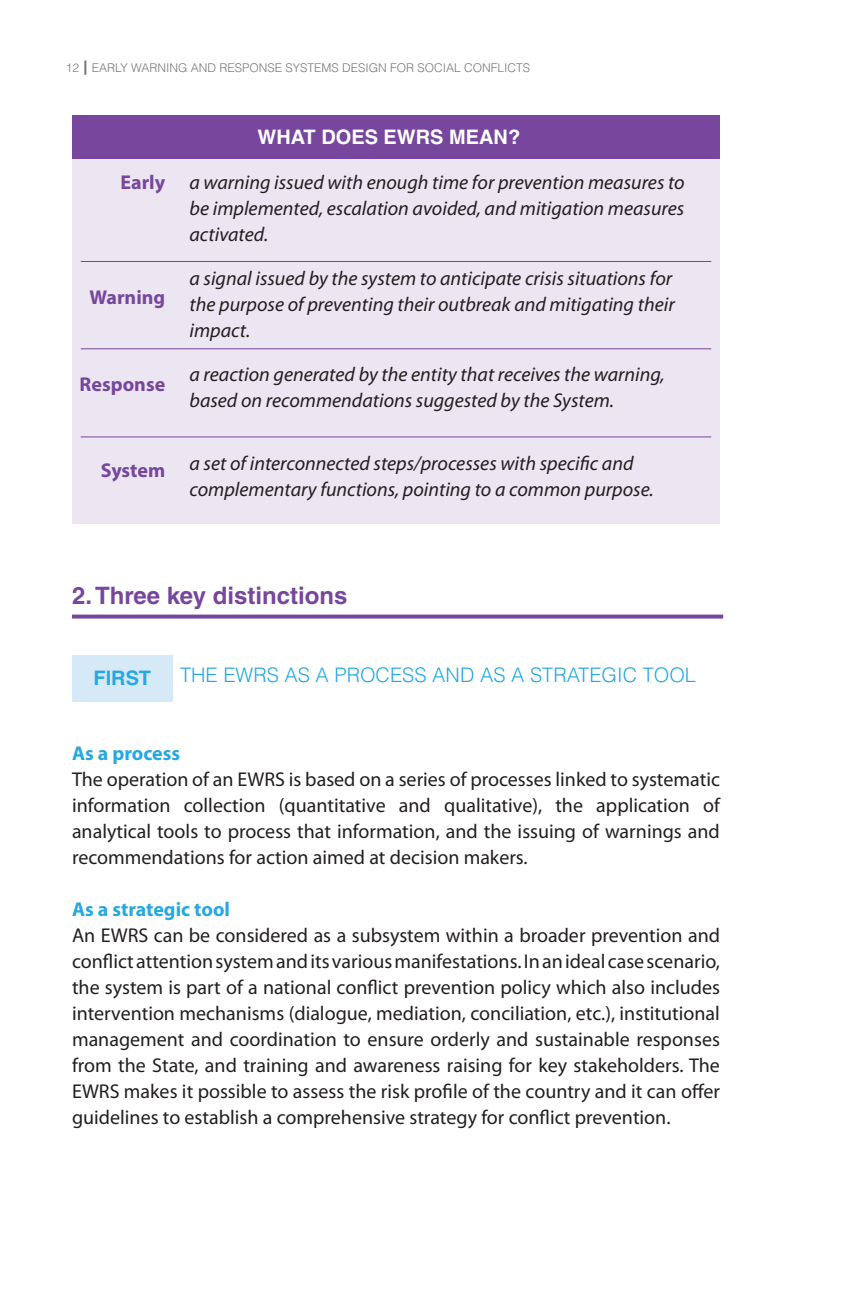
<style>
.page{position:relative;width:864px;height:1296px;background:#fff}
.page>*{position:absolute;margin:0;border:0;box-sizing:border-box;transform-origin:0 0}
.t1{font:700 24px "Helvetica LT Std";color:#76479c}
.t2{font:20px/26px "Myriad Pro";color:#231f20;text-align:justify}
.t3{font:italic 20px/26px "Myriad Pro";color:#231f20}
.t4{font:300 20px "Helvetica LT Std";color:#27a8e0}
.t5{font:700 20px "Myriad Pro";color:#27a8e0}
.t6{font:700 20px "Myriad Pro";color:#76479c}
.t7{font:700 20px "Helvetica LT Std";color:#fff}
.t8{font:700 20px "Helvetica LT Std";color:#27a8e0}
.t9{font:300 12px "Helvetica LT Std";color:#76787b}
</style>
<div class="page">
<svg style="left:84px;top:60px;width:2px;height:15px"></svg>
<div style="left:72px;top:115px;width:648px;height:409px;background:#ebe6f2"></div>
<div style="left:72px;top:115px;width:648px;height:44px;background:#76479c"></div>
<svg style="left:72px;top:615px;width:651px;height:4px;background:#845aa6"></svg>
<div style="left:72px;top:655px;width:100px;height:46px;background:#d6e9f7"></div>
<hr style="left:81px;top:261px;width:630px;height:1px;background:#76479c">
<hr style="left:81px;top:348px;width:630px;height:1px;background:#76479c">
<hr style="left:81px;top:437px;width:630px;height:1px;background:#76479c">
<p class="t9" style="left:66px;top:60px;width:466px">12 EARLY WARNING AND RESPONSE SYSTEMS DESIGN FOR SOCIAL CONFLICTS</p>
<p class="t6" style="left:121px;top:169px;width:46px">Early</p>
<p class="t6" style="left:90px;top:284px;width:77px">Warning</p>
<p class="t6" style="left:80px;top:371px;width:87px">Response</p>
<p class="t6" style="left:101px;top:458px;width:66px">System</p>
<p class="t7" style="left:258px;top:125px;width:264px">What does EWRS mean?</p>
<p class="t3" style="left:190px;top:169px;width:497px;text-align:justify">a warning issued with enough time for prevention measures to be implemented, escalation avoided, and mitigation measures activated.</p>
<p class="t3" style="left:190px;top:265px;width:487px">a signal issued by the system to anticipate crisis situations for the purpose of preventing their outbreak and mitigating their impact.</p>
<p class="t3" style="left:190px;top:361px;width:477px">a reaction generated by the entity that receives the warning, based on recommendations suggested by the System.</p>
<p class="t3" style="left:190px;top:450px;width:466px">a set of interconnected steps/processes with specific and complementary functions, pointing to a common purpose.</p>
<p class="t1" style="left:72px;top:581px;width:277px">2. Three key distinctions</p>
<p class="t8" style="left:94px;top:666px;width:59px">FIRST</p>
<p class="t4" style="left:180px;top:663px;width:169px">THE EWRS AS A PROCESS</p>
<p class="t4" style="left:432px;top:663px;width:15px">AND</p>
<p class="t4" style="left:480px;top:663px;width:63px">AS ASTRATEGIC</p>
<p class="t4" style="left:643px;top:663px;width:15px">TOOL</p>
<p class="t5" style="left:72px;top:740px;width:110px">As a process</p>
<p class="t2" style="left:72px;top:766px;width:650px">The operation of an EWRS is based on a series of processes linked to systematic information collection (quantitative and qualitative), the application of analytical tools to process that information, and the issuing of warnings and recommendations for action aimed at decision makers.</p>
<p class="t5" style="left:72px;top:896px;width:160px">As a strategic tool</p>
<p class="t2" style="left:72px;top:922px;width:650px">An EWRS can be considered as a subsystem within a broader prevention and conflict attention system and its various manifestations. In an ideal case scenario, the system is part of a national conflict prevention policy which also includes intervention mechanisms (dialogue, mediation, conciliation, etc.), institutional management and coordination to ensure orderly and sustainable responses from the State, and training and awareness raising for key stakeholders. The EWRS makes it possible to assess the risk profile of the country and it can offer guidelines to establish a comprehensive strategy for conflict prevention.</p>
</div>
